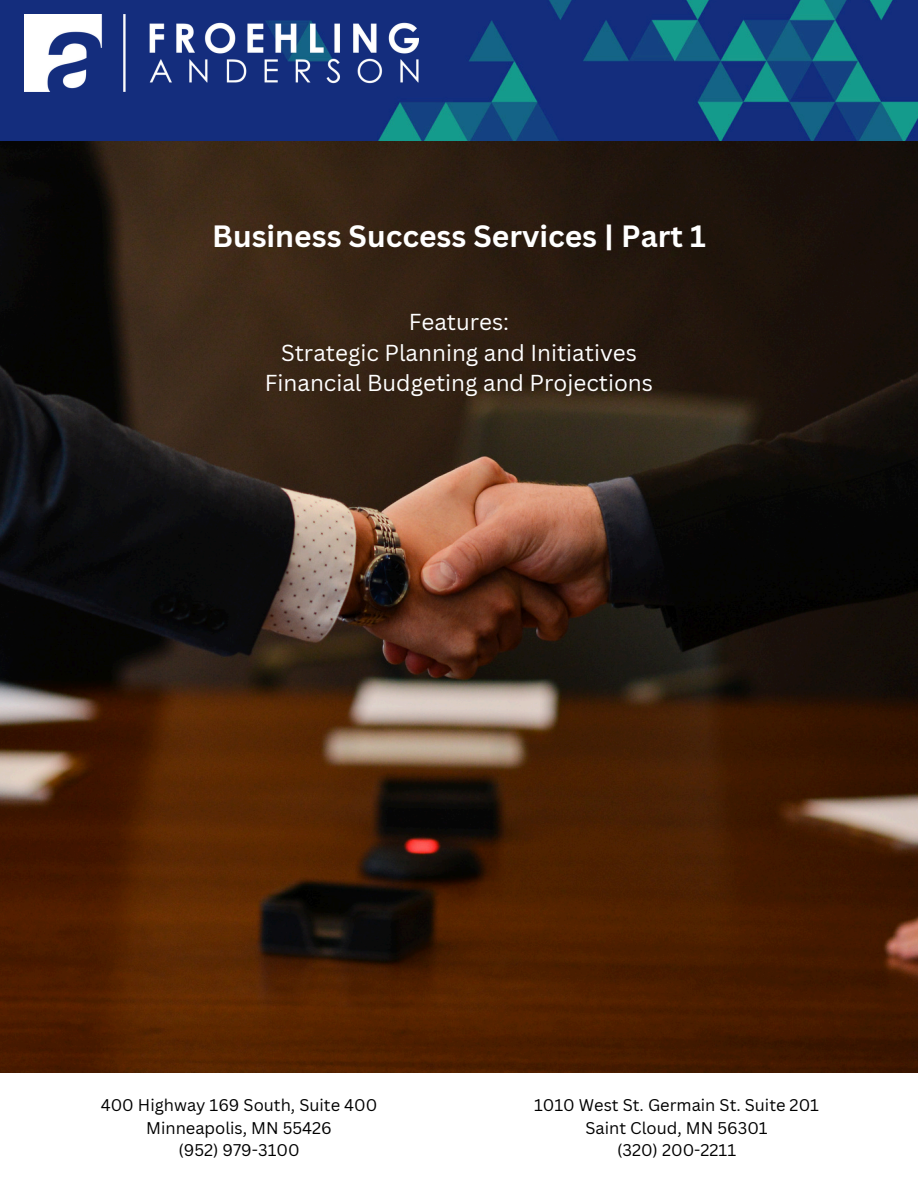
<style>
.page{position:relative;width:918px;height:1188px;background:#fff}
.page>*{position:absolute;margin:0;border:0;box-sizing:border-box;transform-origin:0 0}
.t1{font:700 30px "Canva Sans";color:#fff}
.t2{font:22.5px/30.3px "Canva Sans";color:#fff;text-align:center}
.t3{font:16.5px/22.5px "Canva Sans";color:#000;text-align:center}
</style>
<div class="page">
<img style="left:0;top:0;width:918px;height:1072px">
<img style="left:24px;top:14px;width:394px;height:78px">
<hr style="left:24px;top:1071px;width:860px;height:2px;background:#000">
<h1 class="t1" style="left:212px;top:215px;width:495px">Business Success Services | Part 1</h1>
<p class="t2" style="left:409px;top:306px;width:102px">Features:</p>
<p class="t2" style="left:265px;top:337px;width:390px">Strategic Planning and Initiatives<br>Financial Budgeting and Projections</p>
<h2 class="t3" style="left:101px;top:1094px;width:278px">400 Highway 169 South, Suite 400<br>Minneapolis, MN 55426</h2>
<p class="t3" style="left:178px;top:1139px;width:123px">(952) 979-3100</p>
<p class="t3" style="left:534px;top:1094px;width:286px">1010 West St. Germain St. Suite 201<br>Saint Cloud, MN 56301</p>
<p class="t3" style="left:617px;top:1139px;width:121px">(320) 200-2211</p>
</div>
